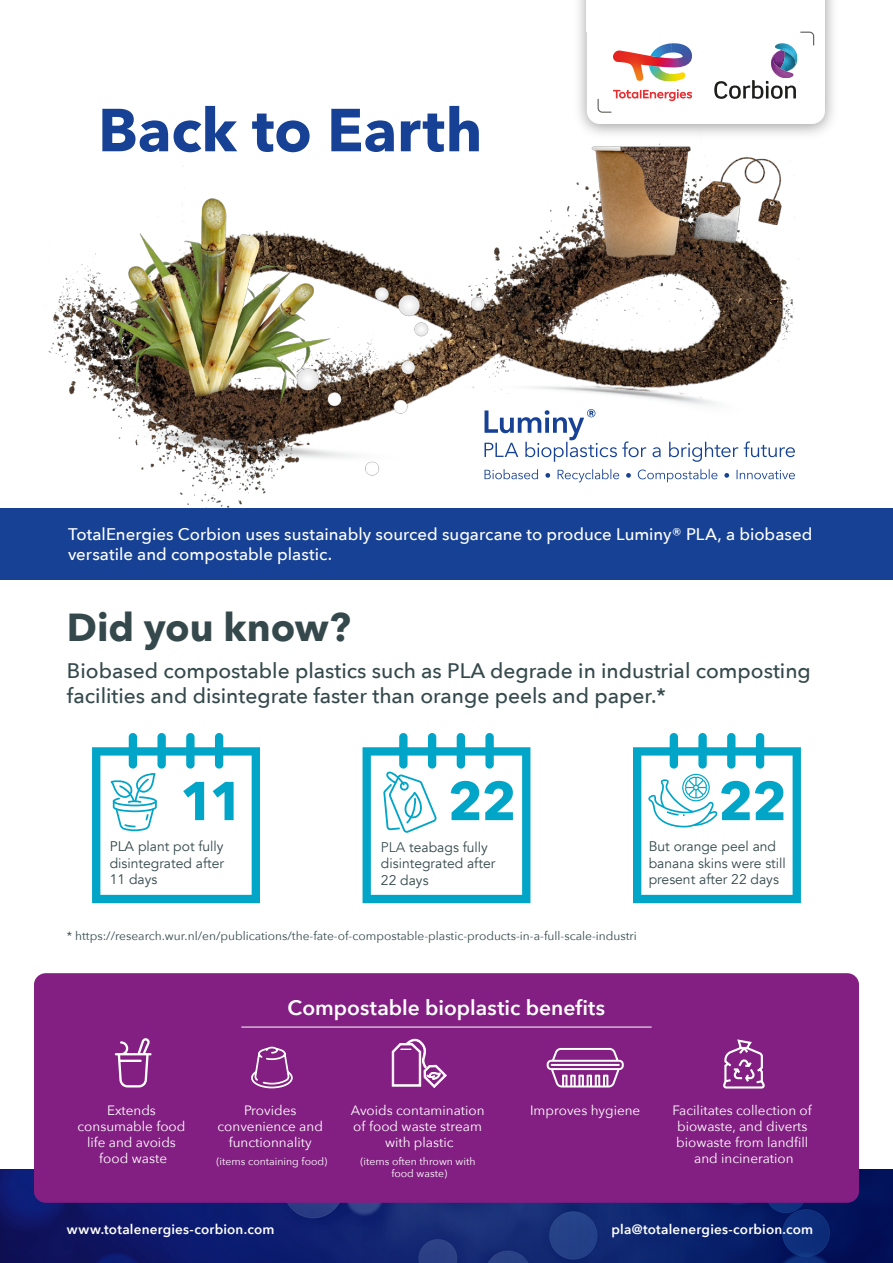
<style>
.page{position:relative;width:893px;height:1263px;background:#fff}
.page>*{position:absolute;margin:0;border:0;box-sizing:border-box;transform-origin:0 0}
.t1{font:700 60px "Avenir Next";letter-spacing:-.005em;color:#164194}
.t2{font:700 54px "Avenir Next";color:#00a5c8}
.t3{font:700 39px "Avenir Next";letter-spacing:-.005em;color:#35494c}
.t4{font:500 21px/25.2px "Avenir Next";color:#35494c}
.t5{font:600 20.85px "Avenir Next";color:#fff}
.t6{font:500 16.8px/20.1px "Avenir Next";color:#fff}
.t7{font:13.95px/16.6px "Avenir";color:#35494c}
.t8{font:13.5px/16.2px "Avenir Next";color:#fff;text-align:center}
.t9{font:600 13.5px "Avenir Next";letter-spacing:.015em;color:#fff}
.t10{font:12px "Avenir Next";color:#35494c}
.t11{font:10.5px/12px "Avenir Next";color:#fff;text-align:center}
.s1{font-weight:300}
</style>
<div class="page">
<img style="left:48px;top:146px;width:751px;height:362px">
<svg style="left:0;top:1170px;width:893px;height:93px;background:#0f216d"></svg>
<svg style="left:587px;top:31px;width:238px;height:93px"></svg>
<div style="left:0;top:508px;width:893px;height:72px;background:#164194"></div>
<svg style="left:484px;top:409px;width:311px;height:53px"></svg>
<svg style="left:484px;top:469px;width:311px;height:13px"></svg>
<svg style="left:92px;top:733px;width:168px;height:170px"></svg>
<svg style="left:363px;top:733px;width:167px;height:170px"></svg>
<svg style="left:633px;top:733px;width:168px;height:170px"></svg>
<div style="left:34px;top:973px;width:825px;height:230px;background:#831f82;border-radius:12px"></div>
<svg style="left:115px;top:1038px;width:37px;height:49px"></svg>
<svg style="left:251px;top:1046px;width:42px;height:43px"></svg>
<svg style="left:547px;top:1048px;width:77px;height:39px"></svg>
<hr style="left:551px;top:1064px;width:69px;height:2px;background:#fff">
<svg style="left:723px;top:1039px;width:42px;height:50px"></svg>
<svg style="left:392px;top:1038px;width:55px;height:50px"></svg>
<hr style="left:241px;top:1027px;width:411px;height:1px;background:#fff">
<p class="t1" style="left:98px;top:78px;width:386px">Back to Earth</p>
<p class="t6" style="left:68px;top:523px;width:746px">TotalEnergies Corbion uses sustainably sourced sugarcane to produce Luminy® PLA, a biobased versatile and compostable plastic.</p>
<p class="t3" style="left:67px;top:593px;width:285px">Did you know?</p>
<p class="t4" style="left:67px;top:657px;width:745px">Biobased compostable plastics such as PLA degrade in industrial composting facilities and disintegrate faster than orange peels and paper.*</p>
<p class="t2" style="left:180px;top:754px;width:66px">11</p>
<p class="t2" style="left:448px;top:754px;width:70px">22</p>
<p class="t7" style="left:381px;top:839px;width:116px"><span class="s1">PLA</span> teabags fully disintegrated after<br>22 days</p>
<p class="t7" style="left:110px;top:838px;width:116px;text-align:justify">PLA plant pot fully disintegrated after 11 days</p>
<p class="t2" style="left:718px;top:754px;width:70px">22</p>
<p class="t7" style="left:649px;top:838px;width:139px">But orange peel and banana skins were still present after 22 days</p>
<p class="t10" style="left:67px;top:926px;width:571px">* https://research.wur.nl/en/publications/the-fate-of-compostable-plastic-products-in-a-full-scale-industri</p>
<p class="t5" style="left:288px;top:990px;width:319px">Compostable bioplastic benefits</p>
<p class="t8" style="left:78px;top:1101px;width:109px">Extends consumable food life and avoids food waste</p>
<p class="t8" style="left:217px;top:1101px;width:107px">Provides convenience and functionnality</p>
<p class="t11" style="left:216px;top:1155px;width:112px">(items containing food)</p>
<p class="t8" style="left:351px;top:1101px;width:135px">Avoids contamination of food waste stream with plastic</p>
<p class="t11" style="left:360px;top:1155px;width:117px">(items often thrown with food waste)</p>
<p class="t8" style="left:530px;top:1101px;width:112px">Improves hygiene</p>
<p class="t8" style="left:672px;top:1101px;width:141px">Facilitates collection of biowaste, and diverts biowaste from landfill and incineration</p>
<p class="t9" style="left:67px;top:1218px;width:209px">www.totalenergies-corbion.com</p>
<p class="t9" style="left:611px;top:1218px;width:203px">pla@totalenergies-corbion.com</p>
</div>
